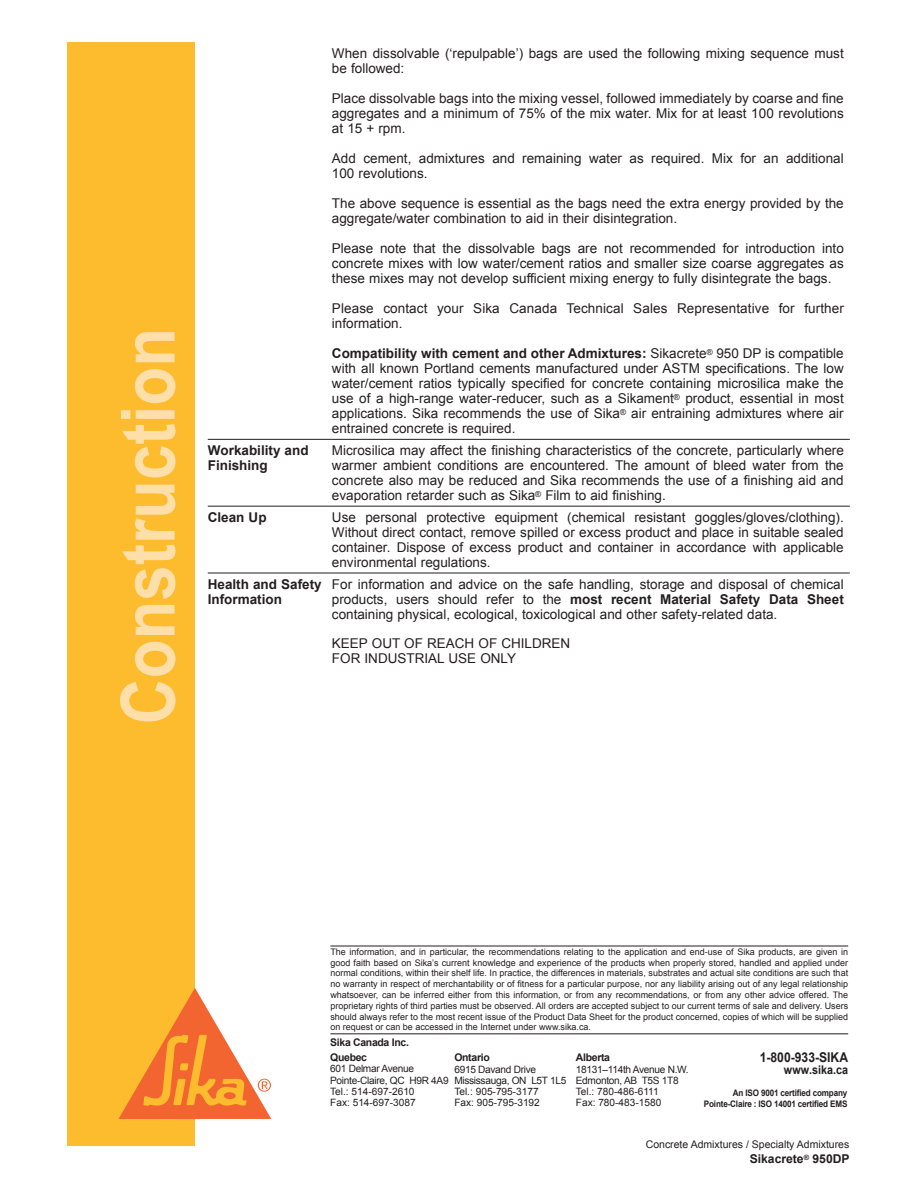
<style>
.page{position:relative;width:918px;height:1188px;background:#fff}
.page>*{position:absolute;margin:0;border:0;box-sizing:border-box;transform-origin:0 0}
.t1{font:700 75px "Arial";color:#fedfaa;scale:.85 1}
.TDS_-_Text{font:13.5px/15px "Arial";color:#231f20;text-align:justify}
.TDS_-_Title_Left{font:700 13.5px/15px "Arial";color:#231f20}
.TDS_-_Title_Left-2{font:700 13.5px "Arial";color:#231f20;scale:.9 1}
.t2{font:700 12.15px "Arial";color:#231f20}
.t3{font:700 12px "Arial";color:#231f20;scale:.9 1}
.t4{font:10.5px "Arial";color:#231f20}
.t5{font:700 10.5px "Arial";letter-spacing:-.03em;color:#231f20}
.t6{font:10.2px "Arial";letter-spacing:-.03em;color:#231f20}
.t7{font:10.2px "Arial";color:#231f20}
.t8{font:9px/10.8px "Arial";color:#231f20;text-align:justify}
.t9{font:700 9px "Arial";letter-spacing:-.02em;color:#231f20;scale:.9 1}
.s1{font-weight:700}
</style>
<div class="page">
<div style="left:68px;top:43px;width:127px;height:1103px;background:#fdbb2e"></div>
<svg style="left:119px;top:988px;width:152px;height:131px"></svg>
<hr style="left:330px;top:946px;width:518px;height:1px;background:#231f20">
<hr style="left:330px;top:1034px;width:518px;height:1px;background:#231f20">
<hr style="left:208px;top:506px;width:124px;height:1px;background:#231f20">
<hr style="left:332px;top:506px;width:518px;height:1px;background:#231f20">
<hr style="left:208px;top:573px;width:124px;height:1px;background:#231f20">
<hr style="left:332px;top:573px;width:518px;height:1px;background:#231f20">
<hr style="left:332px;top:439px;width:518px;height:1px;background:#231f20">
<hr style="left:208px;top:439px;width:124px;height:1px;background:#231f20">
<h1 class="t1" style="left:99px;top:724px;width:468px;rotate:-90deg">Construction</h1>
<p class="TDS_-_Text" style="left:332px;top:46px;width:513px">When dissolvable (‘repulpable’) bags are used the following mixing sequence must be followed:</p>
<p class="TDS_-_Text" style="left:332px;top:91px;width:513px">Place dissolvable bags into the mixing vessel, followed immediately by coarse and fine aggregates and a minimum of 75% of the mix water. Mix for at least 100 revolutions at 15 + rpm.</p>
<p class="TDS_-_Text" style="left:332px;top:151px;width:513px">Add cement, admixtures and remaining water as required. Mix for an additional<br>100 revolutions.</p>
<p class="TDS_-_Text" style="left:332px;top:196px;width:513px">The above sequence is essential as the bags need the extra energy provided by the aggregate/water combination to aid in their disintegration.</p>
<p class="TDS_-_Text" style="left:332px;top:241px;width:513px">Please note that the dissolvable bags are not recommended for introduction into concrete mixes with low water/cement ratios and smaller size coarse aggregates as these mixes may not develop sufficient mixing energy to fully disintegrate the bags.</p>
<p class="TDS_-_Text" style="left:332px;top:301px;width:514px">Please contact your Sika Canada Technical Sales Representative for further information.</p>
<p class="TDS_-_Text" style="left:332px;top:346px;width:513px"><span class="s1">Compatibility with cement and other Admixtures:</span> Sikacrete<sup>®</sup> 950 DP is compatible with all known Portland cements manufactured under ASTM specifications. The low water/cement ratios typically specified for concrete containing microsilica make the use of a high-range water-reducer, such as a Sikament<sup>®</sup> product, essential in most applications. Sika recommends the use of Sika<sup>®</sup> air entraining admixtures where air entrained concrete is required.</p>
<p class="TDS_-_Title_Left" style="left:208px;top:443px;width:102px">Workability and<br>Finishing</p>
<p class="TDS_-_Text" style="left:332px;top:443px;width:513px">Microsilica may affect the finishing characteristics of the concrete, particularly where warmer ambient conditions are encountered. The amount of bleed water from the concrete also may be reduced and Sika recommends the use of a finishing aid and evaporation retarder such as Sika<sup>®</sup> Film to aid finishing.</p>
<p class="TDS_-_Title_Left" style="left:208px;top:510px;width:60px">Clean Up</p>
<p class="TDS_-_Text" style="left:332px;top:510px;width:513px">Use personal protective equipment (chemical resistant goggles/gloves/clothing).<br>Without direct contact, remove spilled or excess product and place in suitable sealed container. Dispose of excess product and container in accordance with applicable environmental regulations.</p>
<p class="TDS_-_Title_Left" style="left:208px;top:577px;width:116px">Health and Safety<br>Information</p>
<p class="TDS_-_Text" style="left:332px;top:577px;width:513px">For information and advice on the safe handling, storage and disposal of chemical products, users should refer to the <span class="s1">most recent Material Safety Data Sheet </span>containing physical, ecological, toxicological and other safety-related data.</p>
<p class="TDS_-_Text" style="left:332px;top:636px;width:240px">KEEP OUT OF REACH OF CHILDREN</p>
<p class="TDS_-_Text" style="left:332px;top:651px;width:186px">FOR INDUSTRIAL USE ONLY</p>
<p class="t8" style="left:330px;top:946px;width:519px">The information, and in particular, the recommendations relating to the application and end-use of Sika products, are given in good faith based on Sika’s current knowledge and experience of the products when properly stored, handled and applied under normal conditions, within their shelf life. In practice, the differences in materials, substrates and actual site conditions are such that no warranty in respect of merchantability or of fitness for a particular purpose, nor any liability arising out of any legal relationship whatsoever, can be inferred either from this information, or from any recommendations, or from any other advice offered. The proprietary rights of third parties must be observed. All orders are accepted subject to our current terms of sale and delivery. Users should always refer to the most recent issue of the Product Data Sheet for the product concerned, copies of which will be supplied on request or can be accessed in the Internet under www.sika.ca.</p>
<p class="TDS_-_Title_Left-2" style="left:760px;top:1048px;width:100px">1-800-933-SIKA</p>
<p class="t3" style="left:784px;top:1062px;width:73px">www.sika.ca</p>
<p class="t9" style="left:733px;top:1087px;width:129px">An ISO 9001 certified company</p>
<p class="t9" style="left:704px;top:1097px;width:161px">Pointe-Claire : ISO 14001 certified EMS</p>
<p class="t5" style="left:330px;top:1036px;width:80px">Sika Canada Inc.</p>
<p class="t5" style="left:330px;top:1051px;width:38px">Quebec</p>
<p class="t6" style="left:330px;top:1062px;width:85px">601 Delmar Avenue</p>
<p class="t6" style="left:330px;top:1073px;width:120px">Pointe-Claire, QC H9R 4A9</p>
<p class="t7" style="left:330px;top:1085px;width:86px">Tel.: 514-697-2610</p>
<p class="t7" style="left:330px;top:1096px;width:87px">Fax: 514-697-3087</p>
<p class="t5" style="left:454px;top:1051px;width:37px">Ontario</p>
<p class="t6" style="left:454px;top:1062px;width:83px">6915 Davand Drive</p>
<p class="t6" style="left:454px;top:1074px;width:114px">Mississauga, ON L5T 1L5</p>
<p class="t7" style="left:454px;top:1085px;width:86px">Tel.: 905-795-3177</p>
<p class="t7" style="left:454px;top:1096px;width:87px">Fax: 905-795-3192</p>
<p class="t5" style="left:576px;top:1051px;width:36px">Alberta</p>
<p class="t6" style="left:576px;top:1062px;width:114px">18131–114th Avenue N.W.</p>
<p class="t6" style="left:576px;top:1074px;width:104px">Edmonton, AB T5S 1T8</p>
<p class="t7" style="left:576px;top:1085px;width:84px">Tel.: 780-486-6111</p>
<p class="t7" style="left:576px;top:1096px;width:87px">Fax: 780-483-1580</p>
<p class="t4" style="left:646px;top:1137px;width:205px">Concrete Admixtures / Specialty Admixtures</p>
<p class="t2" style="left:750px;top:1150px;width:101px">Sikacrete<sup>®</sup> 950DP</p>
</div>
